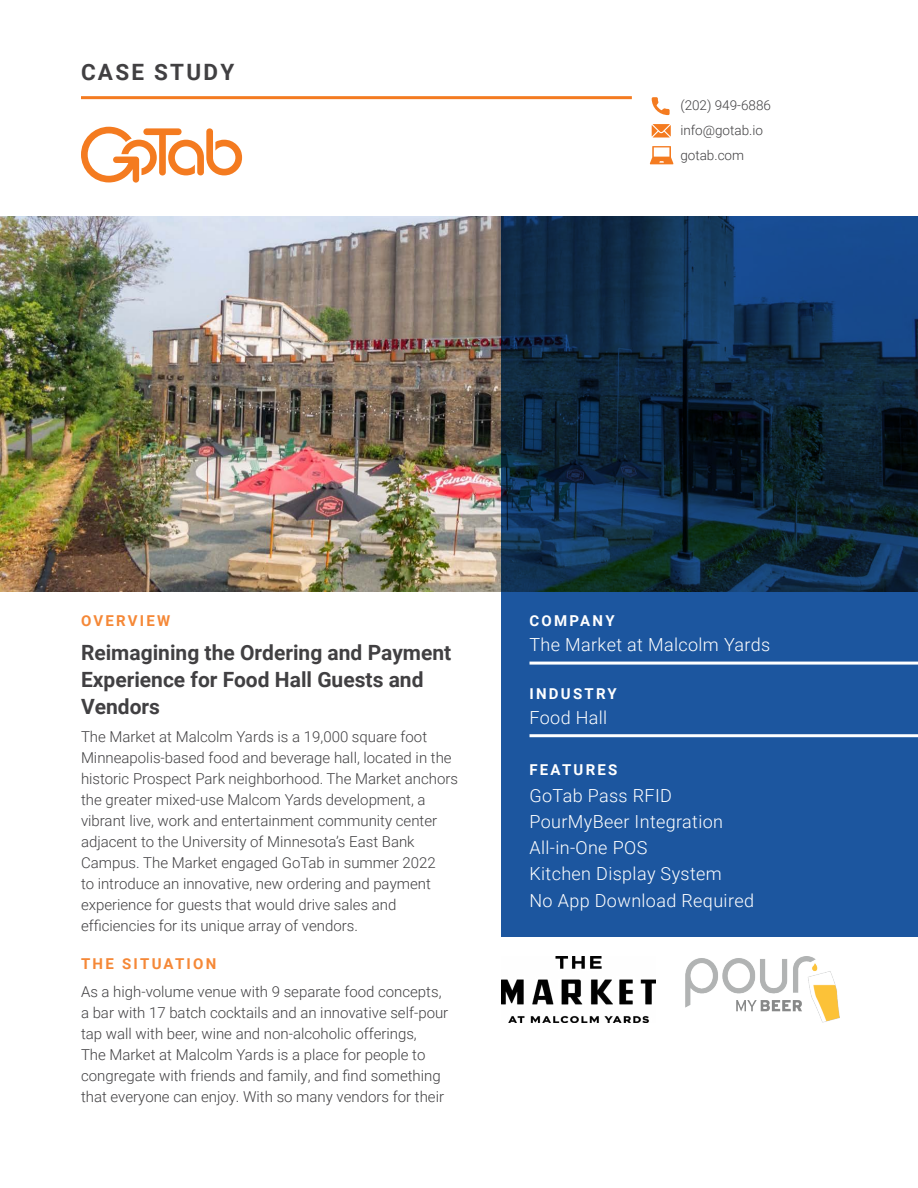
<style>
.page{position:relative;width:918px;height:1188px;background:#fff}
.page>*{position:absolute;margin:0;border:0;box-sizing:border-box;transform-origin:0 0}
.t1{font:700 22.5px "Roboto";letter-spacing:.1em;color:#414042}
.t2{font:700 21px/27px "Roboto";color:#414042}
.t3{font:300 18px/26.2px "Roboto";letter-spacing:.02em;color:#fff}
.t4{font:300 15px/21px "Roboto";color:#414042}
.t5{font:700 15px "Roboto";letter-spacing:.15em;color:#fff}
.t6{font:700 15px "Roboto";letter-spacing:.15em;color:#f58837}
.t7{font:300 13.5px/24.8px "Roboto";color:#414042}
</style>
<div class="page">
<img style="left:0;top:216px;width:501px;height:376px">
<svg style="left:501px;top:216px;width:417px;height:720px;background:#154072"></svg>
<svg style="left:81px;top:127px;width:161px;height:56px"></svg>
<hr style="left:81px;top:96px;width:551px;height:3px;background:#f47b20">
<svg style="left:652px;top:124px;width:19px;height:14px"></svg>
<svg style="left:652px;top:97px;width:18px;height:18px"></svg>
<hr style="left:530px;top:662px;width:388px;height:3px;background:#fff">
<hr style="left:530px;top:734px;width:388px;height:3px;background:#fff">
<svg style="left:650px;top:146px;width:23px;height:18px"></svg>
<img style="left:501px;top:957px;width:154px;height:65px">
<img style="left:686px;top:957px;width:154px;height:65px">
<h1 class="t1" style="left:81px;top:56px;width:155px">CASE STUDY</h1>
<p class="t7" style="left:680px;top:93px;width:92px">(202) 949-6886 info@gotab.io gotab.com</p>
<p class="t6" style="left:81px;top:611px;width:91px">OVERVIEW</p>
<h2 class="t2" style="left:81px;top:638px;width:372px">Reimagining the Ordering and Payment<br>Experience for Food Hall Guests and<br>Vendors</h2>
<p class="t4" style="left:81px;top:726px;width:379px">The Market at Malcolm Yards is a 19,000 square foot Minneapolis-based food and beverage hall, located in the historic Prospect Park neighborhood. The Market anchors the greater mixed-use Malcom Yards development, a vibrant live, work and entertainment community center adjacent to the University of Minnesota’s East Bank Campus. The Market engaged GoTab in summer 2022<br>to introduce an innovative, new ordering and payment experience for guests that would drive sales and efficiencies for its unique array of vendors.</p>
<p class="t6" style="left:81px;top:953px;width:137px">THE SITUATION</p>
<p class="t4" style="left:81px;top:981px;width:369px">As a high-volume venue with 9 separate food concepts, a bar with 17 batch cocktails and an innovative self-pour tap wall with beer, wine and non-alcoholic offerings,<br>The Market at Malcolm Yards is a place for people to congregate with friends and family, and find something that everyone can enjoy. With so many vendors for their</p>
<p class="t5" style="left:530px;top:611px;width:87px">COMPANY</p>
<p class="t3" style="left:530px;top:631px;width:242px">The Market at Malcolm Yards</p>
<p class="t5" style="left:530px;top:683px;width:89px">INDUSTRY</p>
<p class="t3" style="left:530px;top:704px;width:79px">Food Hall</p>
<p class="t5" style="left:530px;top:760px;width:90px">FEATURES</p>
<p class="t3" style="left:530px;top:781px;width:226px">GoTab Pass RFID<br>PourMyBeer Integration<br>All-in-One POS<br>Kitchen Display System<br>No App Download Required</p>
</div>
